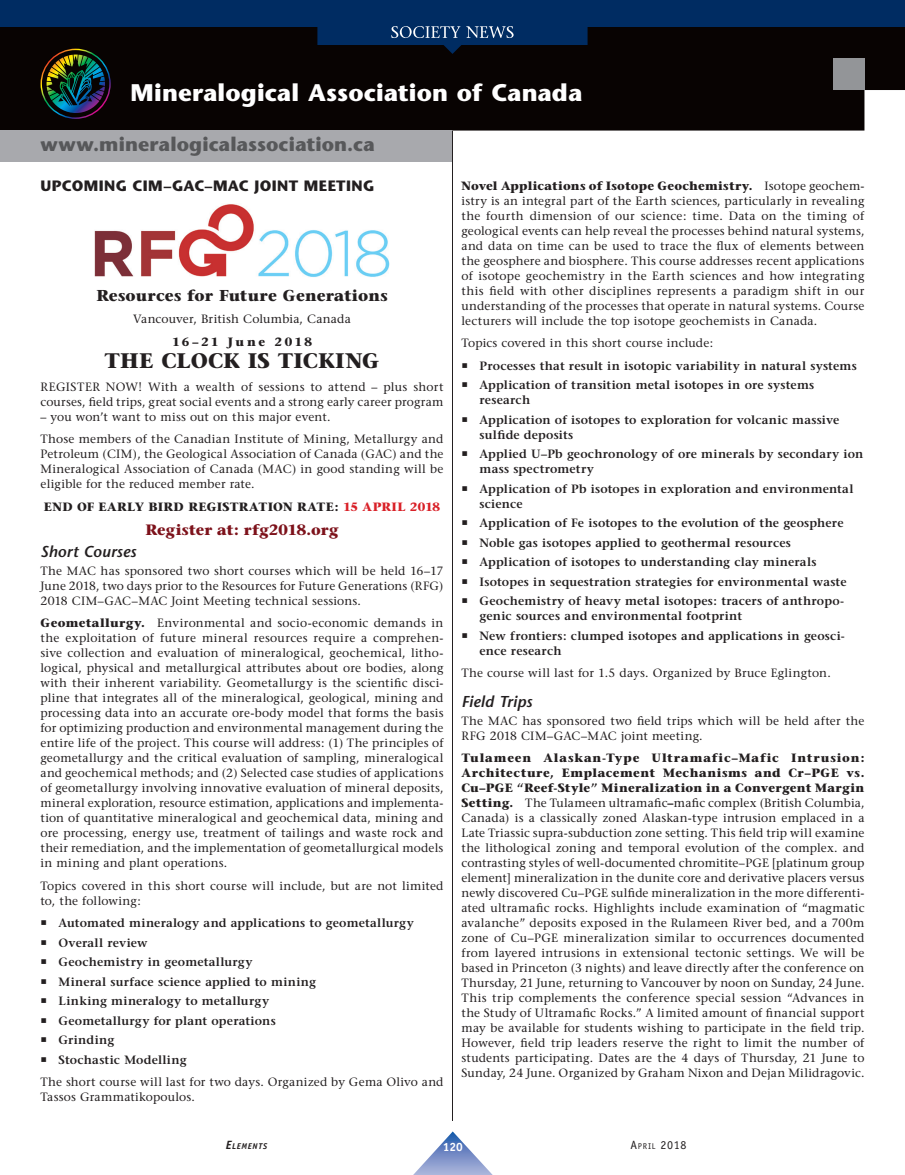
<style>
.page{position:relative;width:905px;height:1175px;background:#fff}
.page>*{position:absolute;margin:0;border:0;box-sizing:border-box;transform-origin:0 0}
.Titre_SocNews{font:700 24px "Stone Sans";letter-spacing:.005em;color:#fff}
.Texte_courant{font:700 21px "Stone Serif";letter-spacing:.01em;color:#231f20}
.W_SocNews{font:700 19.5px "Stone Sans";letter-spacing:.005em;color:#57585a}
.Texte_courant-2{font:700 15.75px "Stone Serif";letter-spacing:.01em;color:#231f20}
.NIVEAU_2{font:italic 600 15.75px "Stone Sans";letter-spacing:.005em;color:#231f20}
.NIVEAU_1{font:700 15px "Stone Sans";letter-spacing:.02em;color:#231f20}
.t1{font:700 15px "Stone Serif";color:#7d121b}
.Texte_courant-3{font:12px/15px "Stone Serif";letter-spacing:.015em;color:#231f20;text-align:justify}
.t2{font:600 12px/15px "Stone Serif";letter-spacing:.015em;color:#231f20}
.Texte_courant-4{font:700 12px "Stone Serif";letter-spacing:.03em;color:#231f20}
.Texte_courant-5{font:700 12px "Stone Serif";letter-spacing:.195em;color:#231f20}
.t3{font:12px "Officina Sans";color:#231f20}
.t4{font:700 12px "Officina Sans";color:#fff}
.t5{font:italic 700 8.4px "Officina Sans";letter-spacing:.08em;color:#231f20}
.s1{color:#d92128}
.s2{font-weight:700}
.s3{font-size:12px}
.s4{font-size:8.4px}
</style>
<div class="page">
<div style="left:0;top:54px;width:904px;height:76px;background:#080302"></div>
<div style="left:0;top:130px;width:452px;height:32px;background:#a8a9ad"></div>
<div style="left:832px;top:58px;width:32px;height:32px;background:#939598"></div>
<hr style="left:452px;top:130px;width:1px;height:990px;background:#231f20">
<img style="left:40px;top:54px;width:71px;height:65px">
<img style="left:94px;top:204px;width:295px;height:73px">
<svg style="left:0;top:0;width:904px;height:54px;background:#031b3a"></svg>
<svg style="left:414px;top:1131px;width:78px;height:43px"></svg>
<svg style="left:391px;top:26px;width:122px;height:12px"></svg>
<p class="Titre_SocNews" style="left:130px;top:78px;width:453px">Mineralogical Association of Canada</p>
<p class="W_SocNews" style="left:40px;top:133px;width:335px">www.mineralogicalassociation.ca</p>
<p class="NIVEAU_1" style="left:40px;top:177px;width:335px">UPCOMING CIM–GAC–MAC JOINT MEETING</p>
<p class="Texte_courant-2" style="left:96px;top:285px;width:293px">Resources for Future Generations</p>
<p class="Texte_courant-3" style="left:133px;top:312px;width:219px">Vancouver, British Columbia, Canada</p>
<p class="Texte_courant-5" style="left:172px;top:334px;width:141px">16–21 June 2018</p>
<p class="Texte_courant" style="left:104px;top:348px;width:277px">THE CLOCK IS TICKING</p>
<p class="Texte_courant-3" style="left:40px;top:379px;width:404px">REGISTER NOW! With a wealth of sessions to attend – plus short courses, field trips, great social events and a strong early career program</p>
<p class="Texte_courant-3" style="left:40px;top:409px;width:291px">– you won’t want to miss out on this major event.</p>
<p class="Texte_courant-3" style="left:40px;top:432px;width:404px">Those members of the Canadian Institute of Mining, Metallurgy and Petroleum (CIM), the Geological Association of Canada (GAC) and the Mineralogical Association of Canada (MAC) in good standing will be eligible for the reduced member rate.</p>
<p class="Texte_courant-4" style="left:44px;top:499px;width:398px">END OF EARLY BIRD REGISTRATION RATE: <span class="s1">15 APRIL 2018</span></p>
<p class="t1" style="left:145px;top:520px;width:194px">Register at: rfg2018.org</p>
<p class="NIVEAU_2" style="left:40px;top:542px;width:97px">Short Courses</p>
<p class="Texte_courant-3" style="left:40px;top:563px;width:404px">The MAC has sponsored two short courses which will be held 16–17<br>June 2018, two days prior to the Resources for Future Generations (RFG)<br>2018 CIM–GAC–MAC Joint Meeting technical sessions.</p>
<p class="Texte_courant-3" style="left:40px;top:615px;width:404px"><span class="s2">Geometallurgy.</span> Environmental and socio-economic demands in the exploitation of future mineral resources require a comprehen&shy;sive collection and evaluation of mineralogical, geochemical, litho&shy;logical, physical and metallurgical attributes about ore bodies, along with their inherent variability. Geometallurgy is the scientific disci&shy;pline that integrates all of the mineralogical, geological, mining and processing data into an accurate ore-body model that forms the basis for optimizing production and environmental management during the entire life of the project. This course will address: (1) The principles of geometallurgy and the critical evaluation of sampling, mineralogical and geochemical methods; and (2) Selected case studies of applications of geometallurgy involving innovative evaluation of mineral deposits, mineral exploration, resource estimation, applications and implementa&shy;tion of quantitative mineralogical and geochemical data, mining and ore processing, energy use, treatment of tailings and waste rock and their remediation, and the implementation of geometallurgical models in mining and plant operations.</p>
<p class="Texte_courant-3" style="left:40px;top:878px;width:404px">Topics covered in this short course will include, but are not limited to, the following:</p>
<p class="t2" style="left:58px;top:915px;width:357px">Automated mineralogy and applications to geometallurgy</p>
<p class="t2" style="left:58px;top:935px;width:91px">Overall review</p>
<p class="t2" style="left:58px;top:954px;width:195px">Geochemistry in geometallurgy</p>
<p class="t2" style="left:58px;top:974px;width:259px">Mineral surface science applied to mining</p>
<p class="t2" style="left:58px;top:993px;width:212px">Linking mineralogy to metallurgy</p>
<p class="t2" style="left:58px;top:1013px;width:219px">Geometallurgy for plant operations</p>
<p class="t2" style="left:58px;top:1032px;width:57px">Grinding</p>
<p class="t2" style="left:58px;top:1052px;width:130px">Stochastic Modelling</p>
<p class="Texte_courant-3" style="left:40px;top:1074px;width:404px">The short course will last for two days. Organized by Gema Olivo and<br>Tassos Grammatikopoulos.</p>
<p class="Texte_courant-3" style="left:461px;top:178px;width:404px"><span class="s2">Novel Applications of Isotope Geochemistry.</span> Isotope geochem&shy;istry is an integral part of the Earth sciences, particularly in revealing the fourth dimension of our science: time. Data on the timing of geological events can help reveal the processes behind natural systems, and data on time can be used to trace the flux of elements between the geosphere and biosphere. This course addresses recent applications of isotope geochemistry in the Earth sciences and how integrating this field with other disciplines represents a paradigm shift in our understanding of the processes that operate in natural systems. Course lecturers will include the top isotope geochemists in Canada.</p>
<p class="Texte_courant-3" style="left:461px;top:335px;width:253px">Topics covered in this short course include:</p>
<p class="t2" style="left:479px;top:358px;width:379px">Processes that result in isotopic variability in natural systems</p>
<p class="t2" style="left:479px;top:377px;width:336px">Application of transition metal isotopes in ore systems research</p>
<p class="t2" style="left:479px;top:412px;width:361px">Application of isotopes to exploration for volcanic massive sulfide deposits</p>
<p class="t2" style="left:479px;top:446px;width:385px">Applied U–Pb geochronology of ore minerals by secondary ion mass spectrometry</p>
<p class="t2" style="left:479px;top:481px;width:375px">Application of Pb isotopes in exploration and environmental science</p>
<p class="t2" style="left:479px;top:515px;width:365px">Application of Fe isotopes to the evolution of the geosphere</p>
<p class="t2" style="left:479px;top:535px;width:313px">Noble gas isotopes applied to geothermal resources</p>
<p class="t2" style="left:479px;top:554px;width:338px">Application of isotopes to understanding clay minerals</p>
<p class="t2" style="left:479px;top:574px;width:368px">Isotopes in sequestration strategies for environmental waste</p>
<p class="t2" style="left:479px;top:593px;width:366px">Geochemistry of heavy metal isotopes: tracers of anthropo&shy;genic sources and environmental footprint</p>
<p class="t2" style="left:479px;top:628px;width:367px">New frontiers: clumped isotopes and applications in geosci&shy;ence research</p>
<p class="Texte_courant-3" style="left:461px;top:665px;width:371px">The course will last for 1.5 days. Organized by Bruce Eglington.</p>
<p class="NIVEAU_2" style="left:461px;top:691px;width:72px">Field Trips</p>
<p class="Texte_courant-3" style="left:461px;top:713px;width:404px">The MAC has sponsored two field trips which will be held after the<br>RFG 2018 CIM–GAC–MAC joint meeting.</p>
<p class="Texte_courant-3" style="left:461px;top:750px;width:404px"><span class="s2">Tulameen Alaskan-Type Ultramafic–Mafic Intrusion:<br>Architecture, Emplacement Mechanisms and Cr–PGE vs.<br>Cu–PGE “Reef-Style” Mineralization in a Convergent Margin Setting.</span> The Tulameen ultramafic<span class="s2">–</span>mafic complex (British Columbia, Canada) is a classically zoned Alaskan-type intrusion emplaced in a Late Triassic supra-subduction zone setting. This field trip will examine the lithological zoning and temporal evolution of the complex. and contrasting styles of well-documented chromitite–PGE [platinum group element] mineralization in the dunite core and derivative placers versus newly discovered Cu–PGE sulfide mineralization in the more differenti&shy;ated ultramafic rocks. Highlights include examination of “magmatic avalanche” deposits exposed in the Rulameen River bed, and a 700m zone of Cu–PGE mineralization similar to occurrences documented from layered intrusions in extensional tectonic settings. We will be based in Princeton (3 nights) and leave directly after the conference on Thursday, 21 June, returning to Vancouver by noon on Sunday, 24 June.<br>This trip complements the conference special session “Advances in the Study of Ultramafic Rocks.” A limited amount of financial support may be available for students wishing to participate in the field trip.<br>However, field trip leaders reserve the right to limit the number of students participating. Dates are the 4 days of Thursday, 21 June to Sunday, 24 June. Organized by Graham Nixon and Dejan Milidragovic.</p>
<p class="t5" style="left:226px;top:1141px;width:43px"><span class="s3">E</span>LEMENTS</p>
<p class="t4" style="left:443px;top:1139px;width:22px">120</p>
<p class="t3" style="left:630px;top:1138px;width:57px">A<span class="s4">pril</span> 2018</p>
</div>
